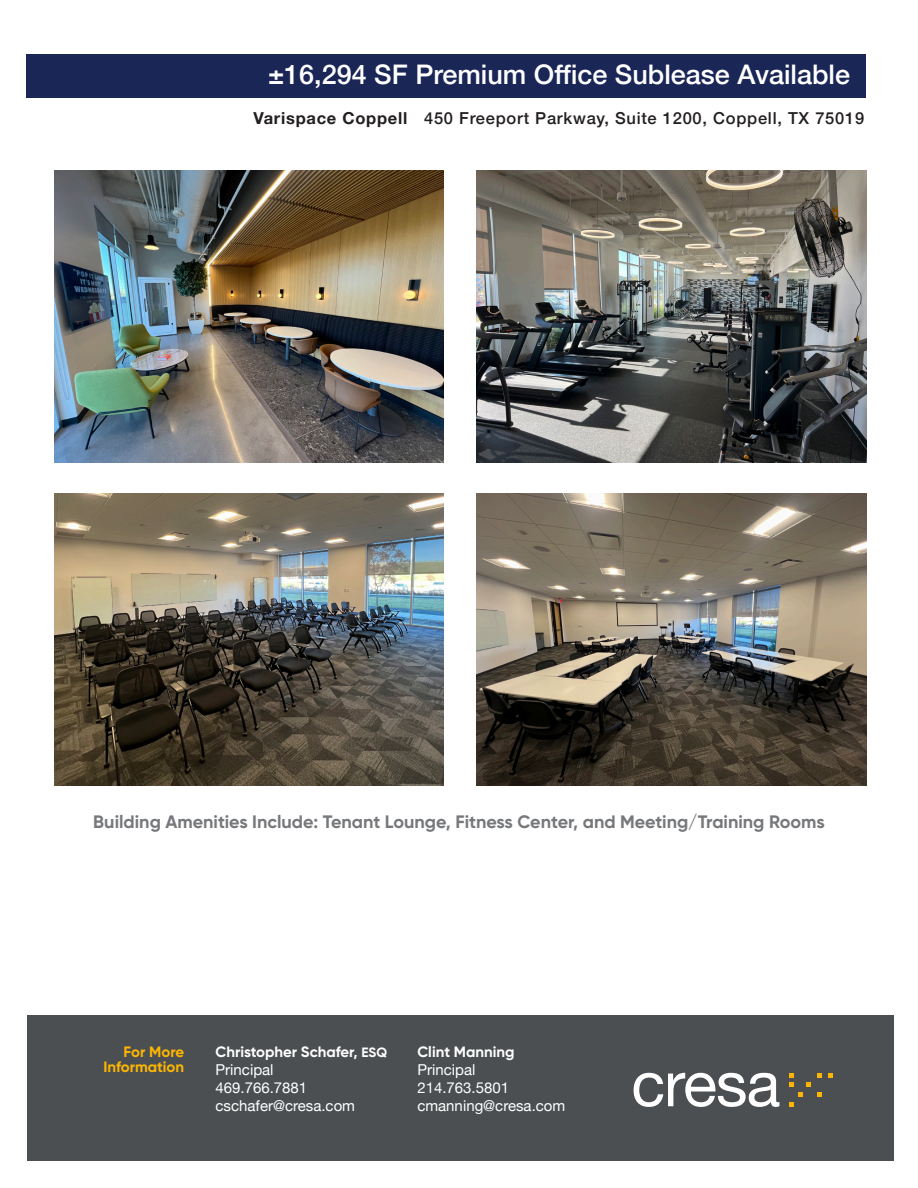
<style>
.page{position:relative;width:918px;height:1188px;background:#fff}
.page>*{position:absolute;margin:0;border:0;box-sizing:border-box;transform-origin:0 0}
.t1{font:500 27px "Helvetica Neue";color:#fff}
.t2{font:700 18px "Gilroy";color:#76787b}
.t3{font:500 16.5px "Helvetica Neue";letter-spacing:.045em;color:#231f20}
.Text_White{font:15px "Helvetica Neue";color:#fff}
.Text_White-2{font:700 15px "Gilroy";color:#fff}
.t4{font:700 15px "Gilroy";color:#ffb600}
.s1{font-weight:700}
.s2{font-size:13.5px}
</style>
<div class="page">
<div style="left:27px;top:1015px;width:867px;height:146px;background:#4b4f52"></div>
<svg style="left:634px;top:1073px;width:145px;height:34px"></svg>
<svg style="left:789px;top:1073px;width:22px;height:34px"></svg>
<svg style="left:817px;top:1073px;width:5px;height:4px"></svg>
<svg style="left:817px;top:1092px;width:5px;height:5px"></svg>
<svg style="left:828px;top:1073px;width:4px;height:4px"></svg>
<div style="left:26px;top:54px;width:840px;height:43px;background:#1a2656"></div>
<img style="left:54px;top:171px;width:389px;height:292px">
<img style="left:477px;top:171px;width:389px;height:292px">
<img style="left:54px;top:493px;width:389px;height:292px">
<img style="left:477px;top:493px;width:389px;height:292px">
<p class="t1" style="left:268px;top:53px;width:584px">±16,294 SF Premium Office Sublease Available</p>
<p class="t3" style="left:253px;top:105px;width:612px"><span class="s1">Varispace Coppell</span> 450 Freeport Parkway, Suite 1200, Coppell, TX 75019</p>
<p class="t2" style="left:93px;top:810px;width:733px">Building Amenities Include: Tenant Lounge, Fitness Center, and Meeting/Training Rooms</p>
<p class="t4" style="left:123px;top:1042px;width:62px">For More</p>
<p class="t4" style="left:103px;top:1057px;width:82px">Information</p>
<p class="Text_White-2" style="left:216px;top:1042px;width:173px">Christopher Schafer, <span class="s2">ESQ</span></p>
<p class="Text_White" style="left:216px;top:1059px;width:60px">Principal</p>
<p class="Text_White" style="left:216px;top:1077px;width:93px">469.766.7881</p>
<p class="Text_White" style="left:216px;top:1095px;width:141px">cschafer@cresa.com</p>
<p class="Text_White-2" style="left:417px;top:1042px;width:99px">Clint Manning</p>
<p class="Text_White" style="left:417px;top:1059px;width:60px">Principal</p>
<p class="Text_White" style="left:417px;top:1077px;width:93px">214.763.5801</p>
<p class="Text_White" style="left:417px;top:1095px;width:149px">cmanning@cresa.com</p>
</div>
